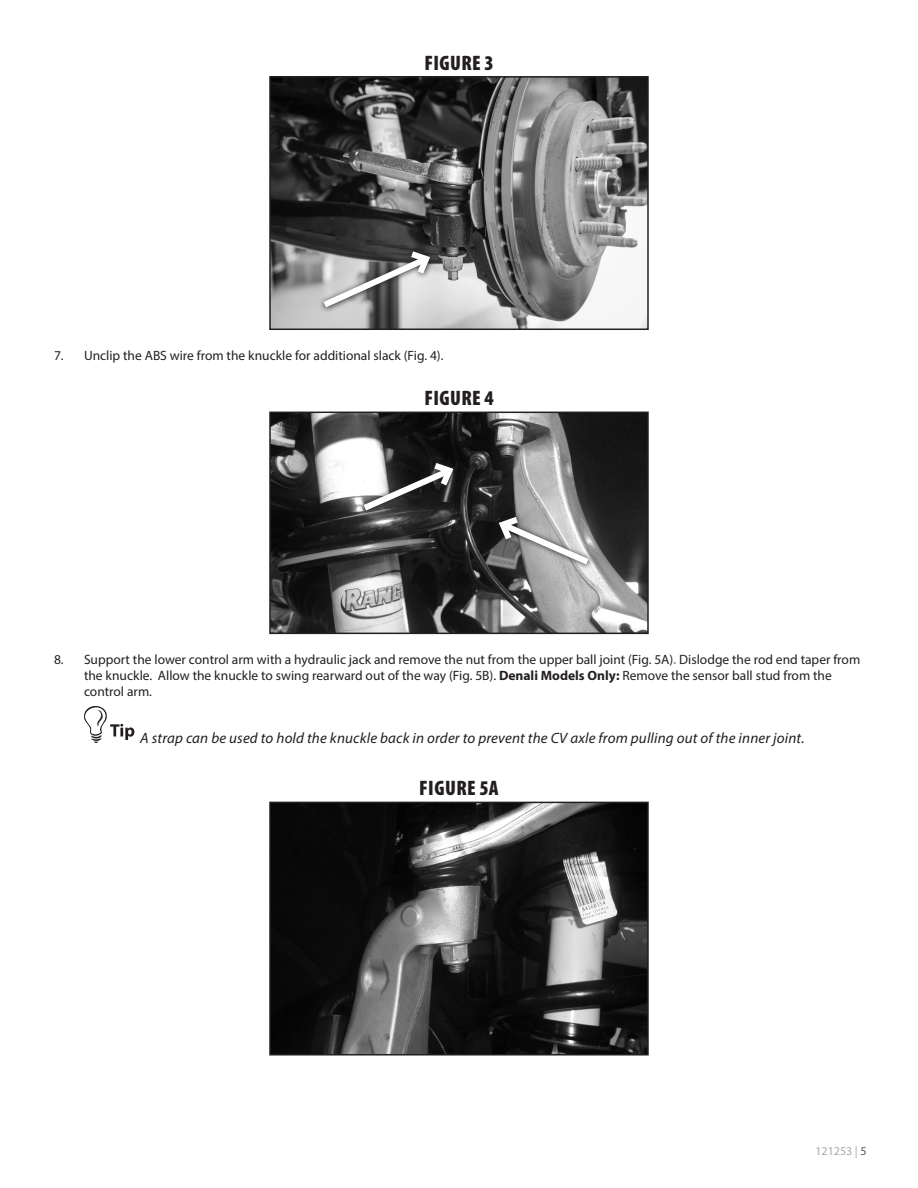
<style>
.page{position:relative;width:918px;height:1188px;background:#fff}
.page>*{position:absolute;margin:0;border:0;box-sizing:border-box;transform-origin:0 0}
.Photo-Caption{font:900 condensed 21px "Myriad Pro";letter-spacing:.02em;color:#231f20}
.Special__-_Note{font:italic 15px "Myriad Pro";letter-spacing:.01em;color:#231f20}
.t1{font:13.5px/16.2px "Myriad Pro";color:#231f20}
.t2{font:12px "Myriad Pro";color:#a8a9ad}
.s1{font-weight:600;color:#939598}
.s2{font-weight:700}
.s3{color:#57585a}
</style>
<div class="page">
<img style="left:272px;top:79px;width:374px;height:248px">
<svg style="left:319px;top:246px;width:117px;height:67px"></svg>
<svg style="left:317px;top:247px;width:117px;height:66px;background:#9e9e9e"></svg>
<div style="left:269px;top:76px;width:380px;height:254px;border:2px solid #231f20"></div>
<img style="left:272px;top:415px;width:374px;height:216px">
<div style="left:359px;top:458px;width:101px;height:58px;background:#111"></div>
<svg style="left:357px;top:458px;width:100px;height:58px"></svg>
<svg style="left:495px;top:512px;width:100px;height:58px;background:#a1a1a1"></svg>
<div style="left:269px;top:412px;width:380px;height:222px;border:2px solid #231f20"></div>
<svg style="left:84px;top:706px;width:50px;height:37px"></svg>
<img style="left:272px;top:805px;width:374px;height:248px">
<div style="left:269px;top:802px;width:380px;height:254px;border:2px solid #231f20"></div>
<p class="Photo-Caption" style="left:424px;top:49px;width:71px">FIGURE 3</p>
<p class="t1" style="left:54px;top:347px;width:391px">7. Unclip the ABS wire from the knuckle for additional slack (Fig. 4).</p>
<p class="Photo-Caption" style="left:424px;top:385px;width:71px">FIGURE 4</p>
<p class="t1" style="left:84px;top:651px;width:778px;text-indent:-30px">8. Support the lower control arm with a hydraulic jack and remove the nut from the upper ball joint (Fig. 5A)<span class="s1">.</span> Dislodge the rod end taper from the knuckle. Allow the knuckle to swing rearward out of the way (Fig. 5B). <span class="s2">Denali Models Only:</span> Remove the sensor ball stud from the control arm.</p>
<p class="Special__-_Note" style="left:140px;top:729px;width:666px">A strap can be used to hold the knuckle back in order to prevent the CV axle from pulling out of the inner joint.</p>
<p class="Photo-Caption" style="left:419px;top:775px;width:81px">FIGURE 5A</p>
<p class="t2" style="left:815px;top:1143px;width:53px">121253 | <span class="s3">5</span></p>
</div>
